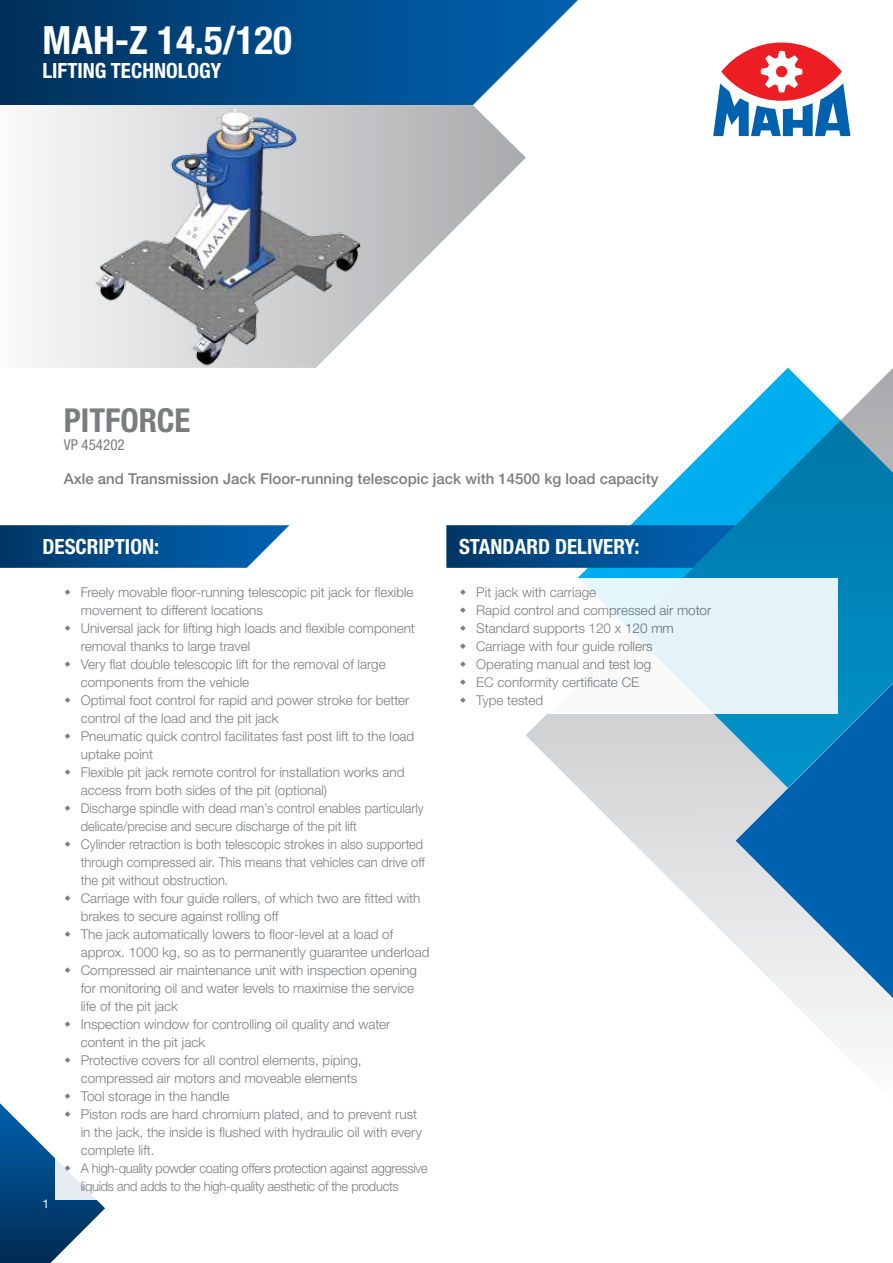
<style>
.page{position:relative;width:893px;height:1263px;background:#fff}
.page>*{position:absolute;margin:0;border:0;box-sizing:border-box;transform-origin:0 0}
.t1{font:700 condensed 39px "Helvetica Neue LTW1 G";color:#fff}
.t2{font:700 condensed 33px "Helvetica Neue LTW1 G";color:#6d6e71}
.t3{font:700 condensed 21px "Helvetica Neue LTW1 G";color:#fff}
.t4{font:500 15px "Helvetica Neue LTW1 G";color:#6d6e71}
.t5{font:condensed 15px "Helvetica Neue LTW1 G";color:#6d6e71}
.t6{font:300 13.5px/18px "Helvetica Neue LTW1 G";color:#6d6e71}
.t7{font:12px "Helvetica Neue LTW1 G";color:#fff}
</style>
<div class="page">
<svg style="left:526px;top:368px;width:367px;height:669px"></svg>
<svg style="left:736px;top:683px;width:157px;height:315px;background:#4b93c5"></svg>
<svg style="left:0;top:0;width:578px;height:105px;background:#17588e"></svg>
<svg style="left:0;top:525px;width:289px;height:43px;background:#135b95"></svg>
<svg style="left:446px;top:525px;width:290px;height:43px;background:#015290"></svg>
<svg style="left:721px;top:43px;width:121px;height:58px"></svg>
<svg style="left:713px;top:51px;width:137px;height:85px"></svg>
<svg style="left:408px;top:105px;width:118px;height:171px"></svg>
<img style="left:36px;top:105px;width:372px;height:263px">
<div style="left:451px;top:578px;width:387px;height:135px;background:linear-gradient(to right,#fff,#dfeff6)"></div>
<svg style="left:0;top:1103px;width:105px;height:160px"></svg>
<svg style="left:460px;top:589px;width:6px;height:6px"></svg>
<svg style="left:460px;top:607px;width:6px;height:6px"></svg>
<svg style="left:460px;top:625px;width:6px;height:6px"></svg>
<svg style="left:460px;top:643px;width:6px;height:6px"></svg>
<svg style="left:460px;top:661px;width:6px;height:6px"></svg>
<svg style="left:460px;top:679px;width:6px;height:6px"></svg>
<svg style="left:460px;top:697px;width:6px;height:5px"></svg>
<h1 class="t1" style="left:43px;top:17px;width:251px">MAH-Z 14.5/120</h1>
<h3 class="t3" style="left:43px;top:58px;width:180px">LIFTING TECHNOLOGY</h3>
<h2 class="t2" style="left:64px;top:401px;width:128px">PITFORCE</h2>
<p class="t5" style="left:64px;top:436px;width:62px">VP 454202</p>
<p class="t4" style="left:64px;top:470px;width:596px">Axle and Transmission Jack Floor-running telescopic jack with 14500 kg load capacity</p>
<h3 class="t3" style="left:43px;top:534px;width:118px">DESCRIPTION:</h3>
<h3 class="t3" style="left:459px;top:534px;width:182px">STANDARD DELIVERY:</h3>
<p class="t7" style="left:43px;top:1196px;width:8px">1</p>
<p class="t6" style="left:81px;top:583px;width:350px">Freely movable floor-running telescopic pit jack for flexible movement to different locations<br>Universal jack for lifting high loads and flexible component removal thanks to large travel<br>Very flat double telescopic lift for the removal of large components from the vehicle<br>Optimal foot control for rapid and power stroke for better control of the load and the pit jack<br>Pneumatic quick control facilitates fast post lift to the load uptake point<br>Flexible pit jack remote control for installation works and access from both sides of the pit (optional)<br>Discharge spindle with dead man’s control enables particularly delicate/precise and secure discharge of the pit lift<br>Cylinder retraction is both telescopic strokes in also supported through compressed air. This means that vehicles can drive off the pit without obstruction.<br>Carriage with four guide rollers, of which two are fitted with brakes to secure against rolling off<br>The jack automatically lowers to floor-level at a load of approx. 1000 kg, so as to permanently guarantee underload Compressed air maintenance unit with inspection opening for monitoring oil and water levels to maximise the service life of the pit jack<br>Inspection window for controlling oil quality and water content in the pit jack<br>Protective covers for all control elements, piping, compressed air motors and moveable elements<br>Tool storage in the handle<br>Piston rods are hard chromium plated, and to prevent rust in the jack, the inside is flushed with hydraulic oil with every complete lift.<br>A high-quality powder coating offers protection against aggressive liquids and adds to the high-quality aesthetic of the products</p>
<p class="t6" style="left:476px;top:583px;width:237px">Pit jack with carriage<br>Rapid control and compressed air motor<br>Standard supports 120 x 120 mm<br>Carriage with four guide rollers<br>Operating manual and test log<br>EC conformity certificate CE<br>Type tested</p>
</div>
